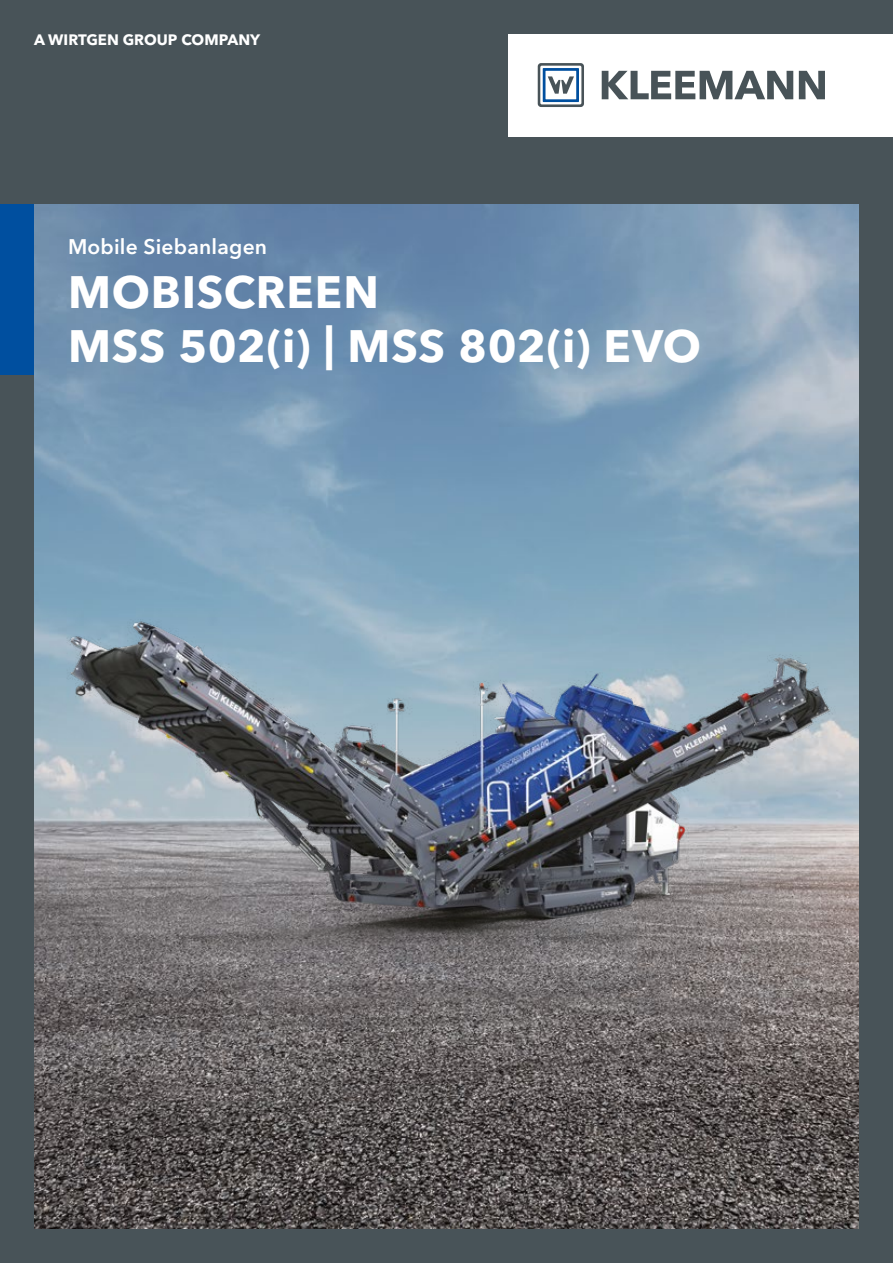
<style>
.page{position:relative;width:893px;height:1263px;background:#485358}
.page>*{position:absolute;margin:0;border:0;box-sizing:border-box;transform-origin:0 0}
.t1{font:700 45px/54px "Avenir Next LT Pro";letter-spacing:.015em;color:#fff}
.t2{font:600 21px "Avenir Next LT Pro";letter-spacing:.01em;color:#fff}
.t3{font:700 15px "Avenir Next LT Pro";color:#fff}
</style>
<div class="page">
<div style="left:509px;top:34px;width:384px;height:102px;background:#fff"></div>
<svg style="left:602px;top:71px;width:191px;height:28px"></svg>
<svg style="left:799px;top:71px;width:26px;height:28px"></svg>
<svg style="left:538px;top:63px;width:46px;height:44px"></svg>
<div style="left:0;top:204px;width:34px;height:170px;background:#004f9f"></div>
<img style="left:34px;top:204px;width:825px;height:1025px">
<img style="left:34px;top:578px;width:825px;height:526px">
<p class="t3" style="left:34px;top:31px;width:228px">A WIRTGEN GROUP COMPANY</p>
<p class="t2" style="left:68px;top:234px;width:201px">Mobile Siebanlagen</p>
<p class="t1" style="left:68px;top:265px;width:634px">MOBISCREEN<br>MSS 502(i) | MSS 802(i) EVO</p>
</div>
